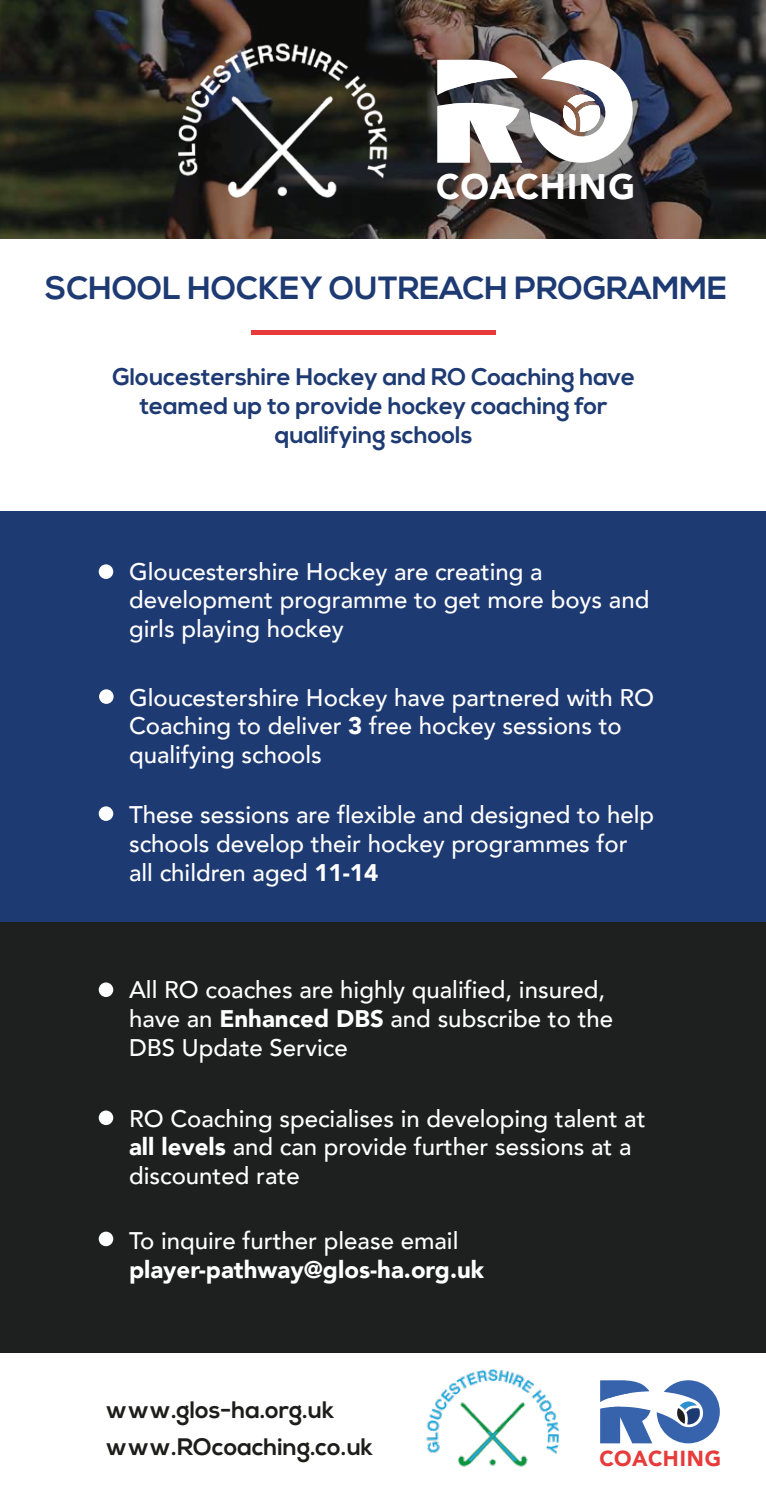
<style>
.page{position:relative;width:766px;height:1495px;background:#fff}
.page>*{position:absolute;margin:0;border:0;box-sizing:border-box;transform-origin:0 0}
.t1{font:900 35.4px "Avenir";letter-spacing:.02em;color:#fff}
.t2{font:700 32.1px "Nexa";color:#1e3a73}
.t3{font:500 24px/28.8px "Avenir";color:#fff}
.t4{font:700 24px/28.8px "Nexa";color:#1e3a73;text-align:center}
.t5{font:900 24px "Avenir";color:#fff}
.t6{font:700 23.85px "Nexa";color:#1d1d1b}
.t7{font:900 21.75px "Avenir";letter-spacing:.02em;color:#e73a3a}
.s1{font-weight:900}
</style>
<div class="page">
<div style="left:0;top:511px;width:766px;height:840px;background:#1e3a73"></div>
<div style="left:99px;top:564px;width:14px;height:15px;background:#fff;border-radius:50%"></div>
<div style="left:99px;top:689px;width:15px;height:15px;background:#fff;border-radius:50%"></div>
<div style="left:99px;top:806px;width:14px;height:15px;background:#fff;border-radius:50%"></div>
<hr style="left:251px;top:331px;width:245px;height:4px;background:#e73a3a">
<svg style="left:600px;top:1380px;width:120px;height:63px"></svg>
<div style="left:0;top:922px;width:766px;height:430px;background:#1e2020"></div>
<div style="left:99px;top:982px;width:14px;height:15px;background:#fff;border-radius:50%"></div>
<div style="left:99px;top:1110px;width:14px;height:15px;background:#fff;border-radius:50%"></div>
<div style="left:99px;top:1231px;width:14px;height:15px;background:#fff;border-radius:50%"></div>
<img style="left:426px;top:1369px;width:133px;height:98px">
<svg style="left:0;top:0;width:766px;height:239px;background:#332d28"></svg>
<img style="left:167px;top:41px;width:241px;height:165px">
<svg style="left:437px;top:60px;width:85px;height:103px"></svg>
<svg style="left:530px;top:60px;width:103px;height:103px"></svg>
<h1 class="t1" style="left:436px;top:157px;width:200px">COACHING</h1>
<h2 class="t2" style="left:45px;top:270px;width:683px">SCHOOL HOCKEY OUTREACH PROGRAMME</h2>
<p class="t4" style="left:112px;top:364px;width:524px">Gloucestershire Hockey and RO Coaching have teamed up to provide hockey coaching for qualifying schools</p>
<p class="t3" style="left:129px;top:555px;width:522px">Gloucestershire Hockey are creating a development programme to get more boys and girls playing hockey</p>
<p class="t3" style="left:129px;top:681px;width:527px">Gloucestershire Hockey have partnered with RO<br>Coaching to deliver <span class="s1">3</span> free hockey sessions to qualifying schools</p>
<p class="t3" style="left:129px;top:799px;width:526px">These sessions are flexible and designed to help schools develop their hockey programmes for all children aged <span class="s1">11-14</span></p>
<p class="t3" style="left:129px;top:974px;width:486px">All RO coaches are highly qualified, insured, have an <span class="s1">Enhanced DBS</span> and subscribe to the<br>DBS Update Service</p>
<p class="t3" style="left:129px;top:1102px;width:518px">RO Coaching specialises in developing talent at <span class="s1">all levels</span> and can provide further sessions at a discounted rate</p>
<p class="t3" style="left:129px;top:1225px;width:331px">To inquire further please email</p>
<p class="t5" style="left:129px;top:1248px;width:357px">player-pathway@glos-ha.org.uk</p>
<p class="t6" style="left:106px;top:1395px;width:230px">www.glos-ha.org.uk</p>
<p class="t6" style="left:106px;top:1432px;width:269px">www.ROcoaching.co.uk</p>
<p class="t7" style="left:599px;top:1439px;width:123px">COACHING</p>
</div>
